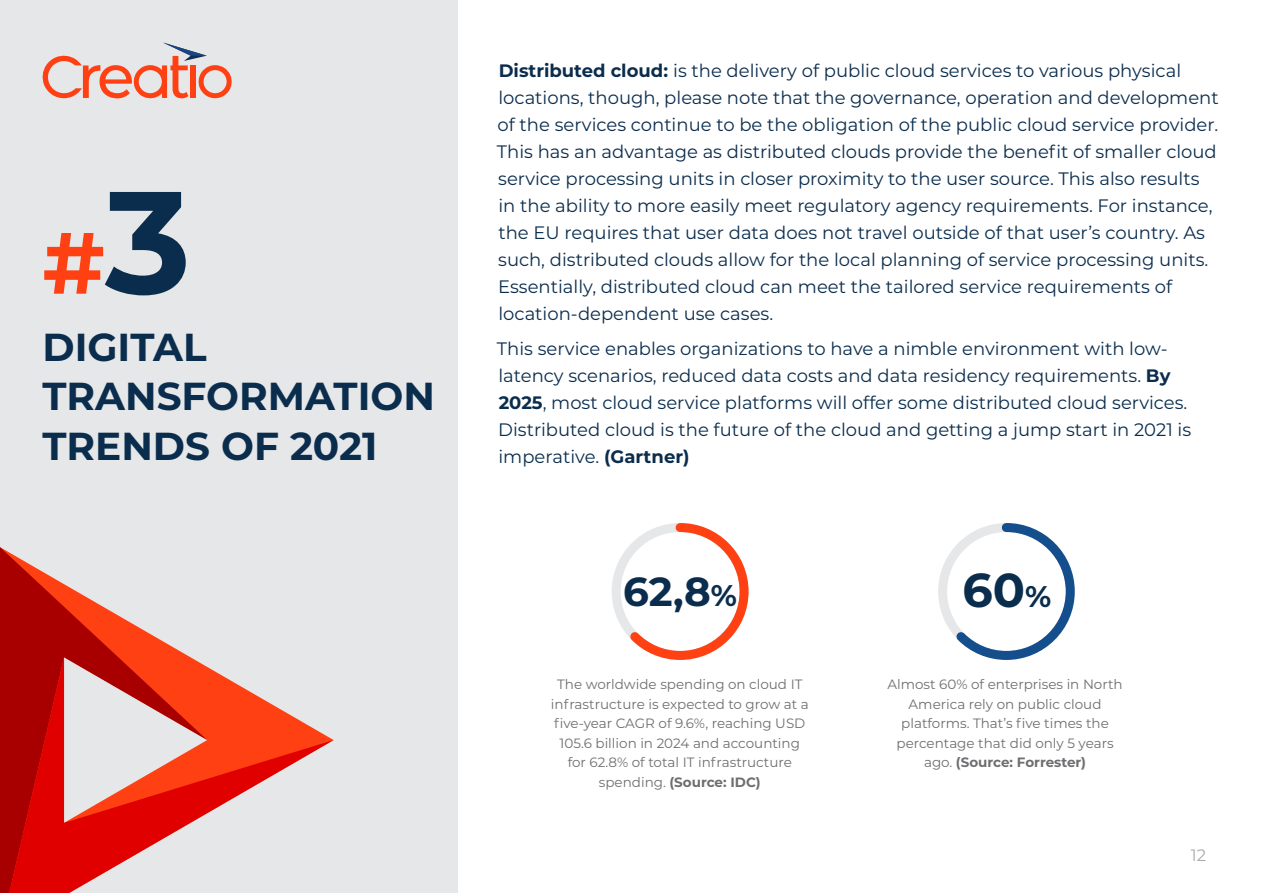
<style>
.page{position:relative;width:1263px;height:893px;background:#fff}
.page>*{position:absolute;margin:0;border:0;box-sizing:border-box;transform-origin:0 0}
.t1{font:700 86.7px "Montserrat";color:#ff4013}
.t2{font:700 47.55px "Montserrat";color:#0b2d4d}
.t3{font:700 40.5px "Montserrat";color:#0b2d4d}
.t4{font:700 39px/49.5px "Montserrat";color:#0b2d4d}
.t5{font:18px/27px "Montserrat";color:#0b2d4d}
.t6{font:16.5px "Montserrat";color:#a9abae}
.t7{font:13.5px/19.5px "Montserrat";color:#6d6e71;text-align:center}
.s1{font-size:145.35px;color:#0b2d4d}
.s2{font-weight:700}
.s3{font-size:29.85px}
</style>
<div class="page">
<div style="left:0;top:0;width:457px;height:893px;background:#e6e7e8"></div>
<svg style="left:43px;top:43px;width:189px;height:55px"></svg>
<div style="left:938px;top:523px;width:137px;height:137px;border:9px solid #e6e7e8;border-radius:50%"></div>
<div style="left:612px;top:523px;width:136px;height:137px;border:9px solid #e6e7e8;border-radius:50%"></div>
<svg style="left:0;top:547px;width:190px;height:110px"></svg>
<svg style="left:0;top:657px;width:334px;height:236px"></svg>
<svg style="left:948px;top:523px;width:127px;height:137px"></svg>
<svg style="left:622px;top:523px;width:127px;height:137px"></svg>
<h1 class="t1" style="left:43px;top:200px;width:150px">#<span class="s1">3</span></h1>
<h3 class="t4" style="left:43px;top:320px;width:394px">DIGITAL<br>TRANSFORMATION<br>TRENDS OF 2021</h3>
<p class="t5" style="left:497px;top:56px;width:723px"><span class="s2">Distributed cloud:</span> is the delivery of public cloud services to various physical locations, though, please note that the governance, operation and development of the services continue to be the obligation of the public cloud service provider.<br>This has an advantage as distributed clouds provide the benefit of smaller cloud service processing units in closer proximity to the user source. This also results in the ability to more easily meet regulatory agency requirements. For instance, the EU requires that user data does not travel outside of that user’s country. As such, distributed clouds allow for the local planning of service processing units.<br>Essentially, distributed cloud can meet the tailored service requirements of location-dependent use cases.</p>
<p class="t5" style="left:497px;top:335px;width:696px">This service enables organizations to have a nimble environment with low&shy;latency scenarios, reduced data costs and data residency requirements. <span class="s2">By 2025</span>, most cloud service platforms will offer some distributed cloud services.<br>Distributed cloud is the future of the cloud and getting a jump start in 2021 is imperative. <span class="s2">(Gartner)</span></p>
<h3 class="t3" style="left:623px;top:562px;width:115px">62,8<span class="s3">%</span></h3>
<h2 class="t2" style="left:962px;top:556px;width:90px">60<span class="s3">%</span></h2>
<p class="t7" style="left:551px;top:674px;width:259px">The worldwide spending on cloud IT infrastructure is expected to grow at a five-year CAGR of 9.6%, reaching USD 105.6 billion in 2024 and accounting for 62.8% of total IT infrastructure spending. <span class="s2">(Source: IDC)</span></p>
<p class="t7" style="left:887px;top:674px;width:237px">Almost 60% of enterprises in North<br>America rely on public cloud platforms. That’s five times the percentage that did only 5 years ago. <span class="s2">(Source: Forrester)</span></p>
<p class="t6" style="left:1191px;top:844px;width:17px">12</p>
</div>
